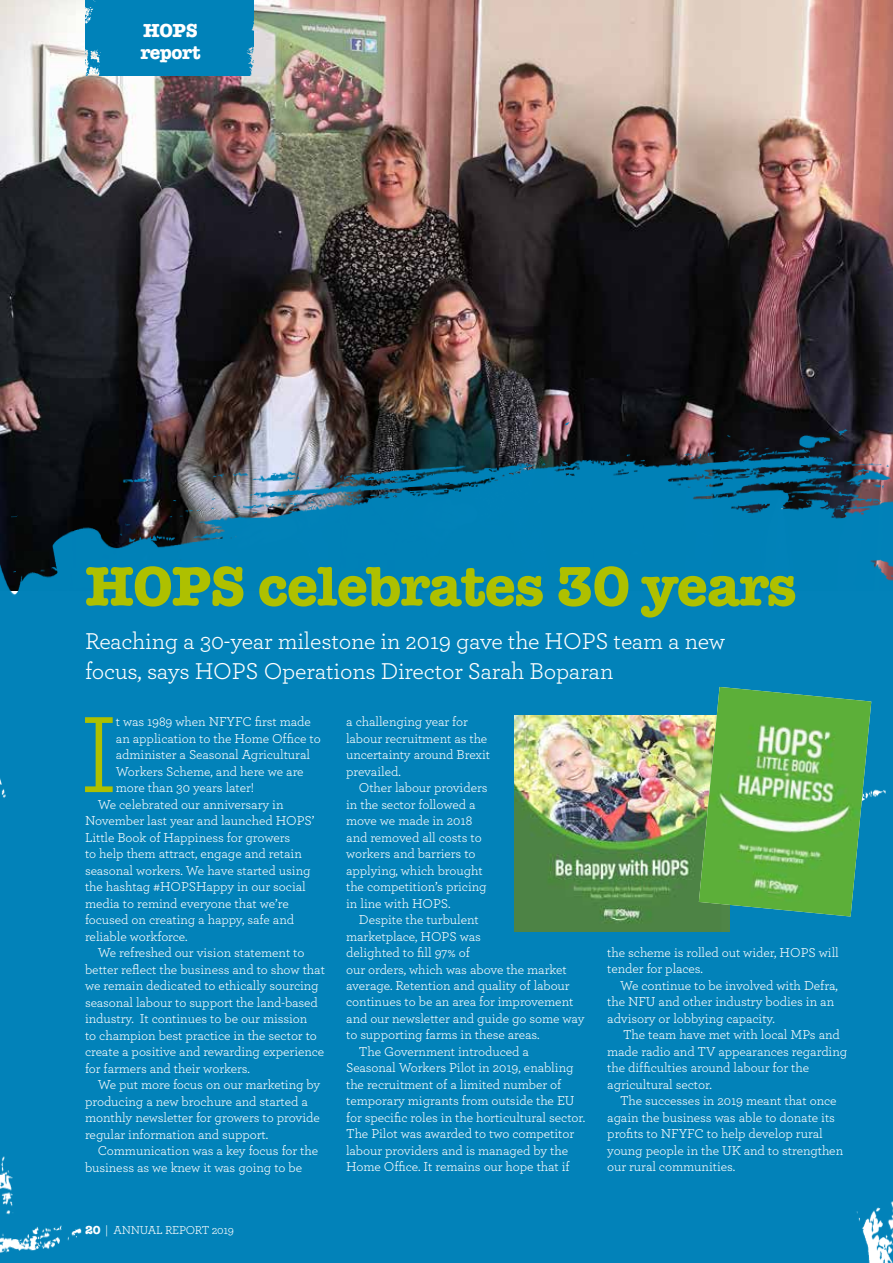
<style>
.page{position:relative;width:893px;height:1263px;background:#fff}
.page>*{position:absolute;margin:0;border:0;box-sizing:border-box;transform-origin:0 0}
.t1{font:113.85px "Archer";color:#aec000}
.t2{font:700 57.45px "American Typewriter";letter-spacing:-.02em;color:#aec000}
.t3{font:24px/30px "Archer";letter-spacing:-.01em;color:#fff}
.t4{font:700 19.5px/22.5px "American Typewriter";letter-spacing:-.02em;color:#fff}
.t5{font:13.5px/16.5px "Archer";letter-spacing:-.005em;color:#fff}
.t6{font:12px "Archer";letter-spacing:-.02em;color:#fff}
.s1{font-family:"American Typewriter";font-weight:700}
</style>
<div class="page">
<img style="left:0;top:0;width:893px;height:355px">
<img style="left:0;top:355px;width:893px;height:908px">
<div style="left:85px;top:0;width:168px;height:75px;background:#0082b9"></div>
<img style="left:514px;top:715px;width:216px;height:216px">
<img style="left:699px;top:687px;width:172px;height:229px">
<h3 class="t4" style="left:140px;top:18px;width:62px">HOPS report</h3>
<h2 class="t2" style="left:85px;top:537px;width:713px">HOPS celebrates 30 years</h2>
<h3 class="t3" style="left:85px;top:626px;width:642px">Reaching a 30-year milestone in 2019 gave the HOPS team a new focus, says HOPS Operations Director Sarah Boparan</h3>
<h1 class="t1" style="left:79px;top:683px;width:41px">I</h1>
<p class="t5" style="left:116px;top:713px;width:197px">t was 1989 when NFYFC first made</p>
<p class="t5" style="left:116px;top:729px;width:206px">an application to the Home Office to</p>
<p class="t5" style="left:116px;top:746px;width:196px">administer a Seasonal Agricultural</p>
<p class="t5" style="left:116px;top:762px;width:189px">Workers Scheme, and here we are</p>
<p class="t5" style="left:116px;top:779px;width:140px">more than 30 years later!</p>
<p class="t5" style="left:98px;top:795px;width:187px">We celebrated our anniversary in</p>
<p class="t5" style="left:85px;top:812px;width:231px">November last year and launched HOPS’</p>
<p class="t5" style="left:85px;top:828px;width:207px">Little Book of Happiness for growers</p>
<p class="t5" style="left:85px;top:845px;width:218px">to help them attract, engage and retain</p>
<p class="t5" style="left:85px;top:861px;width:227px">seasonal workers. We have started using</p>
<p class="t5" style="left:85px;top:878px;width:222px">the hashtag #HOPSHappy in our social</p>
<p class="t5" style="left:85px;top:894px;width:205px">media to remind everyone that we’re</p>
<p class="t5" style="left:85px;top:911px;width:211px">focused on creating a happy, safe and</p>
<p class="t5" style="left:85px;top:927px;width:104px">reliable workforce.</p>
<p class="t5" style="left:98px;top:944px;width:208px">We refreshed our vision statement to</p>
<p class="t5" style="left:85px;top:960px;width:241px">better reflect the business and to show that</p>
<p class="t5" style="left:85px;top:977px;width:235px">we remain dedicated to ethically sourcing</p>
<p class="t5" style="left:85px;top:993px;width:234px">seasonal labour to support the land-based</p>
<p class="t5" style="left:85px;top:1010px;width:224px">industry. It continues to be our mission</p>
<p class="t5" style="left:85px;top:1026px;width:233px">to champion best practice in the sector to</p>
<p class="t5" style="left:85px;top:1043px;width:241px">create a positive and rewarding experience</p>
<p class="t5" style="left:85px;top:1059px;width:167px">for farmers and their workers.</p>
<p class="t5" style="left:98px;top:1076px;width:224px">We put more focus on our marketing by</p>
<p class="t5" style="left:85px;top:1092px;width:225px">producing a new brochure and started a</p>
<p class="t5" style="left:85px;top:1109px;width:236px">monthly newsletter for growers to provide</p>
<p class="t5" style="left:85px;top:1125px;width:185px">regular information and support.</p>
<p class="t5" style="left:98px;top:1142px;width:222px">Communication was a key focus for the</p>
<p class="t5" style="left:85px;top:1158px;width:219px">business as we knew it was going to be</p>
<p class="t6" style="left:85px;top:1223px;width:151px"><span class="s1">20</span> | ANNUAL REPORT 2019</p>
<p class="t5" style="left:346px;top:713px;width:145px">a challenging year for labour recruitment as the uncertainty around Brexit prevailed.</p>
<p class="t5" style="left:346px;top:779px;width:143px;text-indent:13px">Other labour providers in the sector followed a move we made in 2018 and removed all costs to workers and barriers to applying, which brought the competition’s pricing in line with HOPS.</p>
<p class="t5" style="left:359px;top:911px;width:121px">Despite the turbulent</p>
<p class="t5" style="left:346px;top:927px;width:136px">marketplace, HOPS was</p>
<p class="t5" style="left:346px;top:944px;width:125px">delighted to fill 97% of</p>
<p class="t5" style="left:346px;top:960px;width:222px">our orders, which was above the market</p>
<p class="t5" style="left:346px;top:977px;width:225px">average. Retention and quality of labour</p>
<p class="t5" style="left:346px;top:993px;width:229px">continues to be an area for improvement</p>
<p class="t5" style="left:346px;top:1010px;width:240px">and our newsletter and guide go some way</p>
<p class="t5" style="left:346px;top:1026px;width:195px">to supporting farms in these areas.</p>
<p class="t5" style="left:359px;top:1043px;width:172px">The Government introduced a</p>
<p class="t5" style="left:346px;top:1059px;width:229px">Seasonal Workers Pilot in 2019, enabling</p>
<p class="t5" style="left:346px;top:1076px;width:217px">the recruitment of a limited number of</p>
<p class="t5" style="left:346px;top:1092px;width:230px">temporary migrants from outside the EU</p>
<p class="t5" style="left:346px;top:1109px;width:241px">for specific roles in the horticultural sector.</p>
<p class="t5" style="left:346px;top:1125px;width:230px">The Pilot was awarded to two competitor</p>
<p class="t5" style="left:346px;top:1142px;width:224px">labour providers and is managed by the</p>
<p class="t5" style="left:346px;top:1158px;width:225px">Home Office. It remains our hope that if</p>
<p class="t5" style="left:607px;top:944px;width:233px">the scheme is rolled out wider, HOPS will tender for places.</p>
<p class="t5" style="left:607px;top:977px;width:232px;text-indent:13px">We continue to be involved with Defra, the NFU and other industry bodies in an advisory or lobbying capacity.</p>
<p class="t5" style="left:607px;top:1026px;width:241px;text-indent:16px">The team have met with local MPs and made radio and TV appearances regarding the difficulties around labour for the agricultural sector.</p>
<p class="t5" style="left:607px;top:1092px;width:237px;text-indent:13px">The successes in 2019 meant that once again the business was able to donate its profits to NFYFC to help develop rural young people in the UK and to strengthen our rural communities.</p>
</div>
